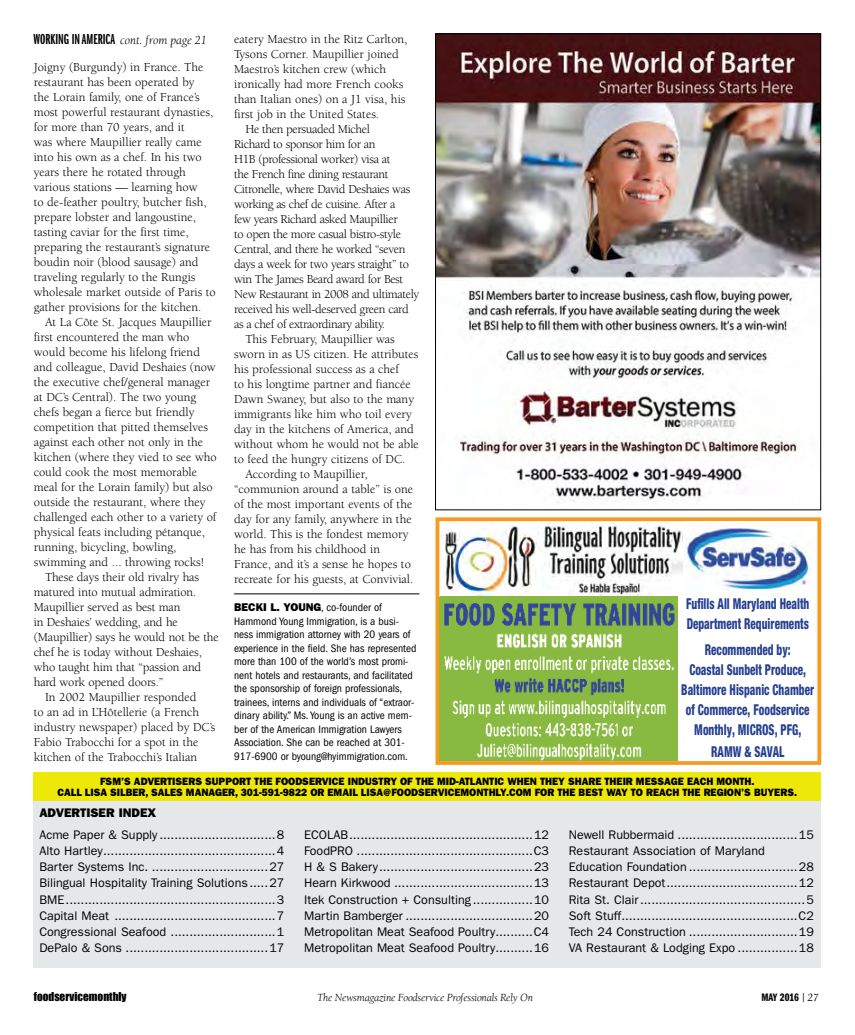
<style>
.page{position:relative;width:855px;height:1035px;background:#fff}
.page>*{position:absolute;margin:0;border:0;box-sizing:border-box;transform-origin:0 0}
.t1{font:800 condensed 15px/20px "Helvetica Neue";color:#25408f;scale:.75 1}
.t2{font:15px "ITC Franklin Gothic Std Dm X Cp";color:#000}
.t3{font:12.5px/15px "Berkeley Std";color:#000}
.t4{font:12.5px/16.2px "ITC Franklin Gothic Std";color:#000;text-align:justify}
.t5{font:12.5px "Berkeley Std";letter-spacing:-.03em;color:#000}
.t6{font:12.5px "ITC Franklin Gothic Std Hvy";color:#000}
.t7{font:condensed 11.25px/13.5px "ITC Franklin Gothic Std";color:#000}
.t8{font:italic 11.25px "Berkeley Std";letter-spacing:-.02em;color:#000}
.t9{font:11.25px "Impact";color:#000}
.t10{font:11.25px "ITC Franklin Gothic Std Dm Cp";color:#000}
.t11{font:10.62px/11.2px "ITC Franklin Gothic Std Hvy";color:#000;text-align:center;scale:.96 1}
.s1{font-family:"Berkeley Std";font-style:italic;font-size:12.5px}
.s2{font-family:"ITC Franklin Gothic Std Hvy";font-stretch:normal}
.s3{font-family:"Berkeley Std";font-style:italic}
</style>
<div class="page">
<hr style="left:234px;top:594px;width:185px;height:1px;background:#000">
<div style="left:34px;top:801px;width:787px;height:167px;background:#e6e7e8"></div>
<div style="left:34px;top:772px;width:787px;height:29px;background:#eee809"></div>
<img style="left:437px;top:35px;width:382px;height:468px">
<div style="left:436px;top:517px;width:385px;height:248px;border:4px solid #f89921"></div>
<img style="left:441px;top:523px;width:242px;height:73px">
<img style="left:683px;top:521px;width:131px;height:71px">
<img style="left:440px;top:597px;width:237px;height:164px">
<p class="t2" style="left:33px;top:31px;width:175px">WORKING IN AMERICA <span class="s1">cont. from page 21</span></p>
<p class="t3" style="left:34px;top:60px;width:184px">Joigny (Burgundy) in France. The restaurant has been operated by<br>the Lorain family, one of France’s most powerful restaurant dynasties, for more than 70 years, and it<br>was where Maupillier really came into his own as a chef. In his two years there he rotated through various stations — learning how<br>to de-feather poultry, butcher fish, prepare lobster and langoustine, tasting caviar for the first time, preparing the restaurant’s signature boudin noir (blood sausage) and traveling regularly to the Rungis wholesale market outside of Paris to gather provisions for the kitchen.</p>
<p class="t3" style="left:45px;top:315px;width:168px">At La Côte St. Jacques Maupillier</p>
<p class="t3" style="left:34px;top:330px;width:157px">first encountered the man who</p>
<p class="t3" style="left:34px;top:345px;width:168px">would become his lifelong friend</p>
<p class="t3" style="left:34px;top:360px;width:184px">and colleague, David Deshaies (now</p>
<p class="t3" style="left:34px;top:375px;width:178px">the executive chef/general manager</p>
<p class="t3" style="left:34px;top:390px;width:164px">at DC’s Central). The two young</p>
<p class="t3" style="left:34px;top:405px;width:162px">chefs began a fierce but friendly</p>
<p class="t3" style="left:34px;top:420px;width:176px">competition that pitted themselves</p>
<p class="t3" style="left:34px;top:435px;width:171px">against each other not only in the</p>
<p class="t3" style="left:34px;top:450px;width:185px">kitchen (where they vied to see who</p>
<p class="t3" style="left:34px;top:465px;width:165px">could cook the most memorable</p>
<p class="t3" style="left:34px;top:480px;width:180px">meal for the Lorain family) but also</p>
<p class="t3" style="left:34px;top:495px;width:173px">outside the restaurant, where they</p>
<p class="t3" style="left:34px;top:510px;width:184px">challenged each other to a variety of</p>
<p class="t3" style="left:34px;top:525px;width:173px">physical feats including pétanque,</p>
<p class="t3" style="left:34px;top:540px;width:144px">running, bicycling, bowling,</p>
<p class="t3" style="left:34px;top:555px;width:172px">swimming and ... throwing rocks!</p>
<p class="t3" style="left:45px;top:570px;width:156px">These days their old rivalry has</p>
<p class="t3" style="left:34px;top:585px;width:164px">matured into mutual admiration.</p>
<p class="t3" style="left:34px;top:600px;width:148px">Maupillier served as best man</p>
<p class="t3" style="left:34px;top:615px;width:146px">in Deshaies’ wedding, and he</p>
<p class="t3" style="left:34px;top:630px;width:187px">(Maupillier) says he would not be the</p>
<p class="t3" style="left:34px;top:645px;width:170px">chef he is today without Deshaies,</p>
<p class="t3" style="left:34px;top:660px;width:169px">who taught him that “passion and</p>
<p class="t3" style="left:34px;top:675px;width:131px">hard work opened doors.”</p>
<p class="t3" style="left:45px;top:690px;width:153px">In 2002 Maupillier responded</p>
<p class="t3" style="left:34px;top:705px;width:167px">to an ad in L’Hôtellerie (a French</p>
<p class="t3" style="left:34px;top:720px;width:183px">industry newspaper) placed by DC’s</p>
<p class="t3" style="left:34px;top:735px;width:166px">Fabio Trabocchi for a spot in the</p>
<p class="t3" style="left:34px;top:750px;width:165px">kitchen of the Trabocchi’s Italian</p>
<p class="t3" style="left:234px;top:31px;width:175px">eatery Maestro in the Ritz Carlton,</p>
<p class="t3" style="left:234px;top:46px;width:166px">Tysons Corner. Maupillier joined</p>
<p class="t3" style="left:234px;top:61px;width:154px">Maestro’s kitchen crew (which</p>
<p class="t3" style="left:234px;top:76px;width:171px">ironically had more French cooks</p>
<p class="t3" style="left:234px;top:91px;width:173px">than Italian ones) on a J1 visa, his</p>
<p class="t3" style="left:234px;top:106px;width:147px">first job in the United States.</p>
<p class="t5" style="left:245px;top:122px;width:126px">He then persuaded Michel</p>
<p class="t5" style="left:234px;top:137px;width:143px">Richard to sponsor him for an</p>
<p class="t5" style="left:234px;top:152px;width:158px">H1B (professional worker) visa at</p>
<p class="t5" style="left:234px;top:167px;width:156px">the French fine dining restaurant</p>
<p class="t5" style="left:234px;top:182px;width:178px">Citronelle, where David Deshaies was</p>
<p class="t5" style="left:234px;top:197px;width:163px">working as chef de cuisine. After a</p>
<p class="t5" style="left:234px;top:212px;width:165px">few years Richard asked Maupillier</p>
<p class="t5" style="left:234px;top:227px;width:169px">to open the more casual bistro-style</p>
<p class="t5" style="left:234px;top:242px;width:173px">Central, and there he worked “seven</p>
<p class="t5" style="left:234px;top:257px;width:176px">days a week for two years straight” to</p>
<p class="t5" style="left:234px;top:272px;width:171px">win The James Beard award for Best</p>
<p class="t5" style="left:234px;top:287px;width:187px">New Restaurant in 2008 and ultimately</p>
<p class="t5" style="left:234px;top:302px;width:176px">received his well-deserved green card</p>
<p class="t5" style="left:234px;top:317px;width:152px">as a chef of extraordinary ability.</p>
<p class="t3" style="left:245px;top:331px;width:151px">This February, Maupillier was</p>
<p class="t3" style="left:234px;top:346px;width:186px">sworn in as US citizen. He attributes</p>
<p class="t3" style="left:234px;top:361px;width:166px">his professional success as a chef</p>
<p class="t3" style="left:234px;top:376px;width:178px">to his longtime partner and fiancée</p>
<p class="t3" style="left:234px;top:391px;width:182px">Dawn Swaney, but also to the many</p>
<p class="t3" style="left:234px;top:406px;width:179px">immigrants like him who toil every</p>
<p class="t3" style="left:234px;top:421px;width:181px">day in the kitchens of America, and</p>
<p class="t3" style="left:234px;top:436px;width:186px">without whom he would not be able</p>
<p class="t3" style="left:234px;top:451px;width:173px">to feed the hungry citizens of DC.</p>
<p class="t3" style="left:245px;top:466px;width:124px">According to Maupillier,</p>
<p class="t3" style="left:234px;top:481px;width:181px">“communion around a table” is one</p>
<p class="t3" style="left:234px;top:496px;width:180px">of the most important events of the</p>
<p class="t3" style="left:234px;top:511px;width:179px">day for any family, anywhere in the</p>
<p class="t3" style="left:234px;top:526px;width:176px">world. This is the fondest memory</p>
<p class="t3" style="left:234px;top:541px;width:148px">he has from his childhood in</p>
<p class="t3" style="left:234px;top:556px;width:178px">France, and it’s a sense he hopes to</p>
<p class="t3" style="left:234px;top:571px;width:181px">recreate for his guests, at Convivial.</p>
<p class="t7" style="left:234px;top:601px;width:184px"><span class="s2">BECKI L. YOUNG</span>, co-founder of Hammond Young Immigration, is a busi&shy;ness immigration attorney with 20 years of experience in the field. She has represented more than 100 of the world’s most promi&shy;nent hotels and restaurants, and facilitated the sponsorship of foreign professionals, trainees, interns and individuals of “extraor&shy;dinary ability.” Ms. Young is an active mem&shy;ber of the American Immigration Lawyers Association. She can be reached at 301- 917-6900 or byoung@hyimmigration.com.</p>
<p class="t1" style="left:686px;top:594px;width:166px">Fufills All Maryland Health<br>Department Requirements</p>
<p class="t1" style="left:681px;top:639px;width:179px;text-align:center">Recommended by:<br>Coastal Sunbelt Produce,<br>Baltimore Hispanic Chamber of Commerce, Foodservice<br>Monthly, MICROS, PFG,</p>
<p class="t1" style="left:711px;top:742px;width:99px">RAMW &amp; SAVAL</p>
<p class="t11" style="left:58px;top:775px;width:772px">FSM’S ADVERTISERS SUPPORT THE FOODSERVICE INDUSTRY OF THE MID-ATLANTIC WHEN THEY SHARE THEIR MESSAGE EACH MONTH.<br>CALL LISA SILBER, SALES MANAGER, 301-591-9822 OR EMAIL LISA@FOODSERVICEMONTHLY.COM FOR THE BEST WAY TO REACH THE REGION’S BUYERS.</p>
<p class="t6" style="left:39px;top:805px;width:118px">ADVERTISER INDEX</p>
<p class="t4" style="left:39px;top:826px;width:246px">Acme Paper &amp; Supply ...............................8<br>Alto Hartley..............................................4<br>Barter Systems Inc. ...............................27<br>Bilingual Hospitality Training Solutions.....27<br>BME........................................................3<br>Capital Meat ...........................................7<br>Congressional Seafood ............................1<br>DePalo &amp; Sons ......................................17</p>
<p class="t4" style="left:304px;top:826px;width:247px">ECOLAB.................................................12<br>FoodPRO ...............................................C3<br>H &amp; S Bakery.........................................23<br>Hearn Kirkwood .....................................13<br>Itek Construction + Consulting ................10<br>Martin Bamberger ..................................20<br>Metropolitan Meat Seafood Poultry..........C4<br>Metropolitan Meat Seafood Poultry..........16</p>
<p class="t4" style="left:569px;top:826px;width:247px;text-align:left">Newell Rubbermaid ................................15<br>Restaurant Association of Maryland Education Foundation .............................28<br>Restaurant Depot...................................12<br>Rita St. Clair............................................5<br>Soft Stuff...............................................C2<br>Tech 24 Construction .............................19<br>VA Restaurant &amp; Lodging Expo ................18</p>
<p class="t9" style="left:34px;top:990px;width:94px">foodservicemonthly</p>
<p class="t8" style="left:317px;top:992px;width:217px">The Newsmagazine Foodservice Professionals Rely On</p>
<p class="t10" style="left:761px;top:991px;width:59px">MAY 2016 <span class="s3">| 27</span></p>
</div>
